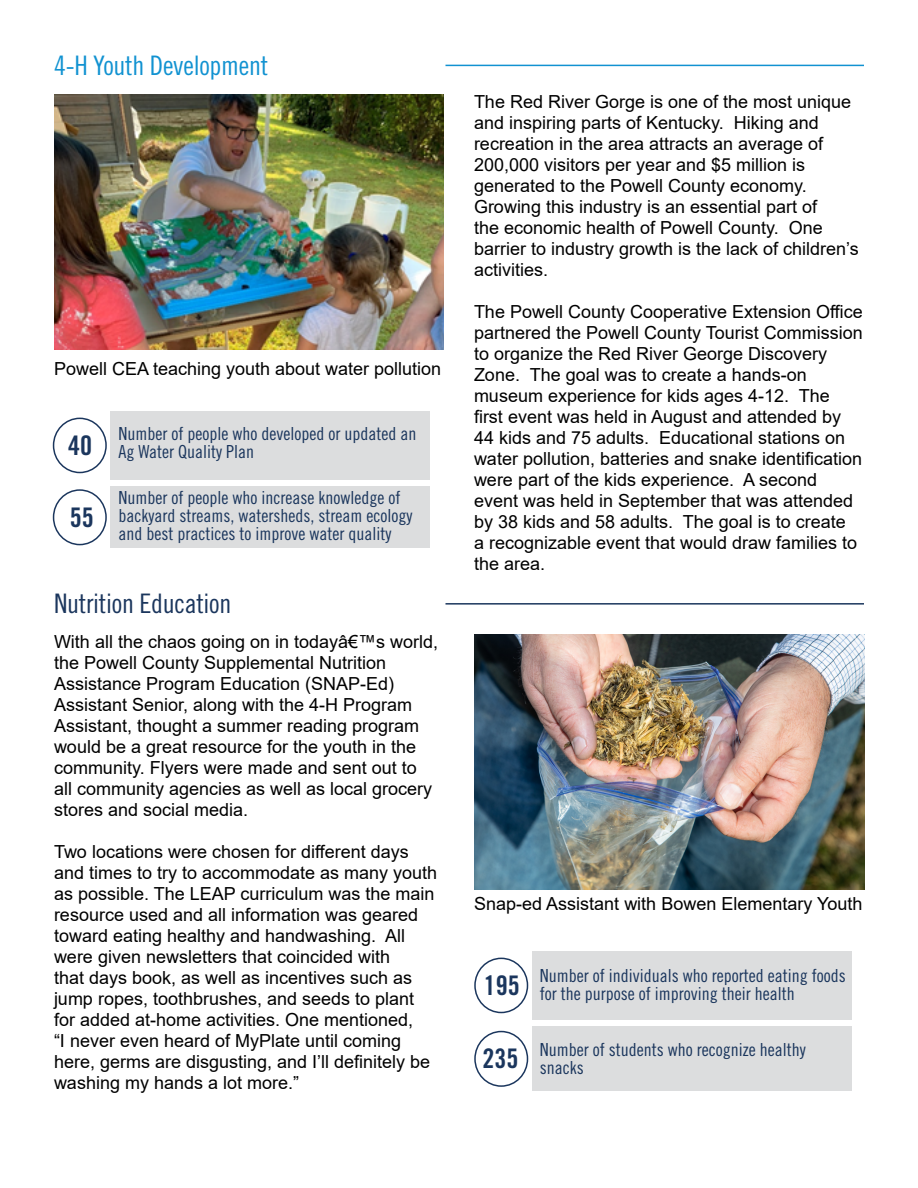
<style>
.page{position:relative;width:918px;height:1188px;background:#fff}
.page>*{position:absolute;margin:0;border:0;box-sizing:border-box;transform-origin:0 0}
.t1{font:27px "Trade Gothic LT Pro Bd Cn 20";color:#1b365d}
.t2{font:26.85px "Trade Gothic LT Pro Cn 18";letter-spacing:-.01em;color:#1192d1}
.t3{font:26.85px "Trade Gothic LT Pro Cn 18";letter-spacing:-.01em;color:#1b365d}
.t4{font:18px/21px "Arial";color:#000}
.t5{font:18px/18px "Trade Gothic LT Pro Cn 18";color:#1b365d}
</style>
<div class="page">
<hr style="left:446px;top:65px;width:418px;height:1px;background:#1192d1">
<hr style="left:446px;top:603px;width:418px;height:2px;background:#1b365d">
<div style="left:110px;top:411px;width:320px;height:69px;background:#dcddde"></div>
<div style="left:53px;top:418px;width:54px;height:55px;border:2px solid #1b365d;border-radius:50%"></div>
<div style="left:53px;top:489px;width:54px;height:56px;border:2px solid #1b365d;border-radius:50%"></div>
<div style="left:110px;top:486px;width:320px;height:62px;background:#dcddde"></div>
<img style="left:54px;top:94px;width:390px;height:256px">
<div style="left:532px;top:951px;width:320px;height:69px;background:#dcddde"></div>
<div style="left:474px;top:958px;width:54px;height:55px;border:2px solid #1b365d;border-radius:50%"></div>
<div style="left:474px;top:1031px;width:54px;height:56px;border:2px solid #1b365d;border-radius:50%"></div>
<div style="left:532px;top:1027px;width:320px;height:64px;background:#dcddde"></div>
<img style="left:474px;top:634px;width:390px;height:256px">
<h2 class="t2" style="left:54px;top:49px;width:216px">4-H Youth Development</h2>
<p class="t4" style="left:54px;top:358px;width:389px">Powell CEA teaching youth about water pollution</p>
<p class="t5" style="left:68px;top:425px;width:350px;text-indent:50px">Number of people who developed or updated an<br><sup>40</sup> Ag Water Quality Plan</p>
<h1 class="t1" style="left:70px;top:501px;width:25px">55</h1>
<p class="t5" style="left:118px;top:488px;width:295px">Number of people who increase knowledge of backyard streams, watersheds, stream ecology and best practices to improve water quality</p>
<h2 class="t3" style="left:54px;top:588px;width:179px">Nutrition Education</h2>
<p class="t4" style="left:54px;top:631px;width:386px">With all the chaos going on in todayâ€™s world, the Powell County Supplemental Nutrition Assistance Program Education (SNAP-Ed)<br>Assistant Senior, along with the 4-H Program Assistant, thought a summer reading program would be a great resource for the youth in the community. Flyers were made and sent out to all community agencies as well as local grocery stores and social media.</p>
<p class="t4" style="left:54px;top:841px;width:385px">Two locations were chosen for different days and times to try to accommodate as many youth as possible. The LEAP curriculum was the main resource used and all information was geared toward eating healthy and handwashing. All were given newsletters that coincided with<br>that days book, as well as incentives such as jump ropes, toothbrushes, and seeds to plant for added at-home activities. One mentioned,<br>“I never even heard of MyPlate until coming here, germs are disgusting, and I’ll definitely be washing my hands a lot more.”</p>
<p class="t4" style="left:474px;top:91px;width:386px">The Red River Gorge is one of the most unique and inspiring parts of Kentucky. Hiking and recreation in the area attracts an average of 200,000 visitors per year and $5 million is generated to the Powell County economy.<br>Growing this industry is an essential part of<br>the economic health of Powell County. One barrier to industry growth is the lack of children’s activities.</p>
<p class="t4" style="left:474px;top:301px;width:390px">The Powell County Cooperative Extension Office partnered the Powell County Tourist Commission to organize the Red River George Discovery Zone. The goal was to create a hands-on museum experience for kids ages 4-12. The first event was held in August and attended by 44 kids and 75 adults. Educational stations on water pollution, batteries and snake identification were part of the kids experience. A second event was held in September that was attended by 38 kids and 58 adults. The goal is to create<br>a recognizable event that would draw families to the area.</p>
<p class="t4" style="left:474px;top:893px;width:390px">Snap-ed Assistant with Bowen Elementary Youth</p>
<p class="t5" style="left:484px;top:967px;width:364px;text-indent:56px">Number of individuals who reported eating foods<br><sup>195</sup> for the purpose of improving their health</p>
<h1 class="t1" style="left:482px;top:1042px;width:37px">235</h1>
<p class="t5" style="left:540px;top:1041px;width:267px">Number of students who recognize healthy snacks</p>
</div>
